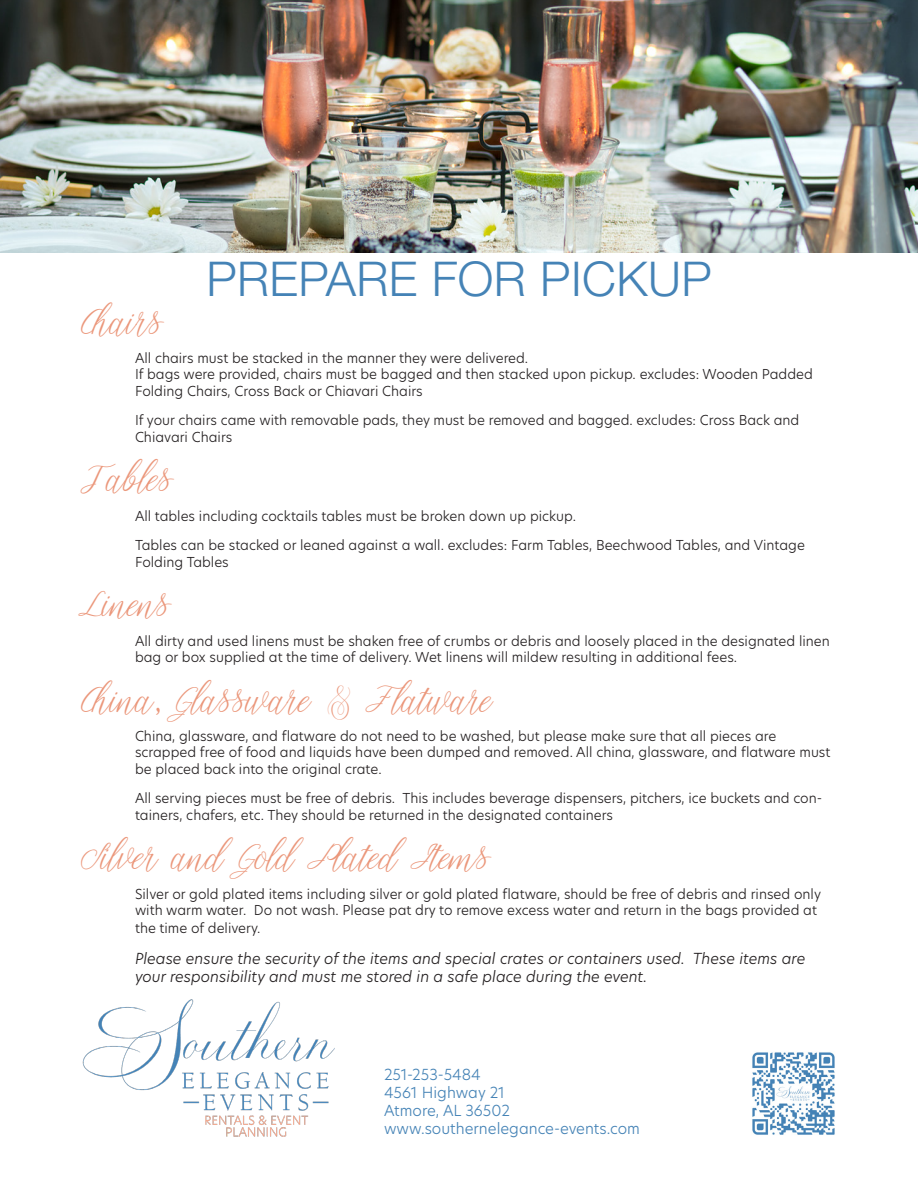
<style>
.page{position:relative;width:918px;height:1188px;background:#fff}
.page>*{position:absolute;margin:0;border:0;box-sizing:border-box;transform-origin:0 0}
.t1{font:300 48px "Helvetica Neue LT Std";letter-spacing:.01em;color:#4583b6}
.Small_Heads{font:36px "Ambarella";color:#eb977b}
.Paragraph_w-Space{font:italic 300 15px/18px "New Hero";color:#231f20}
.t2{font:300 15px "New Hero";color:#4583b6}
.Paragraph_w-Space-2{font:300 13.5px/16.2px "New Hero";color:#231f20}
.Paragraph_No_Space{font:300 13.5px/16.2px "New Hero";color:#231f20}
</style>
<div class="page">
<img style="left:0;top:0;width:918px;height:253px">
<img style="left:82px;top:1000px;width:253px;height:136px">
<img style="left:752px;top:1052px;width:83px;height:83px">
<p class="t1" style="left:206px;top:249px;width:507px">PREPARE FOR PICKUP</p>
<p class="Small_Heads" style="left:81px;top:300px;width:84px">Chairs</p>
<p class="Paragraph_w-Space-2" style="left:135px;top:350px;width:395px">All chairs must be stacked in the manner they were delivered.</p>
<p class="Paragraph_No_Space" style="left:135px;top:366px;width:679px">If bags were provided, chairs must be bagged and then stacked upon pickup. excludes: Wooden Padded<br>Folding Chairs, Cross Back or Chiavari Chairs</p>
<p class="Paragraph_w-Space-2" style="left:135px;top:412px;width:666px">If your chairs came with removable pads, they must be removed and bagged. excludes: Cross Back and<br>Chiavari Chairs</p>
<p class="Small_Heads" style="left:81px;top:458px;width:94px">Tables</p>
<p class="Paragraph_w-Space-2" style="left:135px;top:507px;width:443px">All tables including cocktails tables must be broken down up pickup.</p>
<p class="Paragraph_w-Space-2" style="left:135px;top:537px;width:671px">Tables can be stacked or leaned against a wall. excludes: Farm Tables, Beechwood Tables, and Vintage<br>Folding Tables</p>
<p class="Small_Heads" style="left:81px;top:583px;width:92px">Linens</p>
<p class="Paragraph_w-Space-2" style="left:135px;top:632px;width:696px">All dirty and used linens must be shaken free of crumbs or debris and loosely placed in the designated linen bag or box supplied at the time of delivery. Wet linens will mildew resulting in additional fees.</p>
<p class="Small_Heads" style="left:81px;top:678px;width:413px">China, Glassware &amp; Flatware</p>
<p class="Paragraph_w-Space-2" style="left:135px;top:728px;width:697px">China, glassware, and flatware do not need to be washed, but please make sure that all pieces are scrapped free of food and liquids have been dumped and removed. All china, glassware, and flatware must be placed back into the original crate.</p>
<p class="Paragraph_w-Space-2" style="left:135px;top:790px;width:689px">All serving pieces must be free of debris. This includes beverage dispensers, pitchers, ice buckets and con&shy;tainers, chafers, etc. They should be returned in the designated containers</p>
<p class="Small_Heads" style="left:81px;top:836px;width:411px">Silver and Gold Plated Items</p>
<p class="Paragraph_w-Space-2" style="left:135px;top:885px;width:688px">Silver or gold plated items including silver or gold plated flatware, should be free of debris and rinsed only with warm water. Do not wash. Please pat dry to remove excess water and return in the bags provided at</p>
<p class="Paragraph_w-Space-2" style="left:135px;top:920px;width:127px">the time of delivery.</p>
<p class="Paragraph_w-Space" style="left:135px;top:950px;width:672px">Please ensure the security of the items and special crates or containers used. These items are your responsibility and must me stored in a safe place during the event.</p>
<p class="t2" style="left:384px;top:1065px;width:98px">251-253-5484</p>
<p class="t2" style="left:384px;top:1083px;width:123px">4561 Highway 21</p>
<p class="t2" style="left:384px;top:1101px;width:128px">Atmore, AL 36502</p>
<p class="t2" style="left:384px;top:1119px;width:257px">www.southernelegance-events.com</p>
</div>
